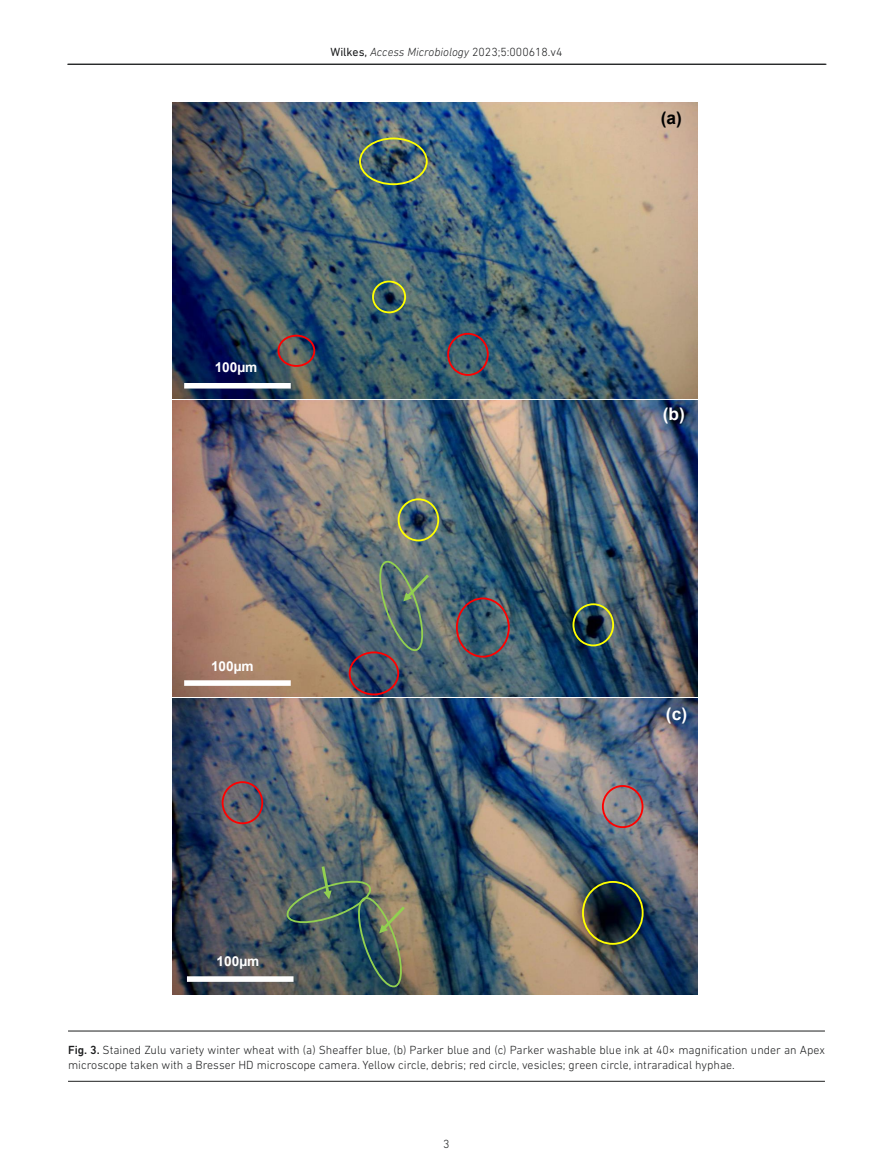
<style>
.page{position:relative;width:893px;height:1174px;background:#fff}
.page>*{position:absolute;margin:0;border:0;box-sizing:border-box;transform-origin:0 0}
.t1{font:700 17.4px "Arial";color:#fff}
.t2{font:700 17.4px "Arial";color:#000}
.t3{font:700 13.65px "Arial";color:#fff}
.t4{font:300 12px/15px "DIN Next LT Pro";color:#1d1e1f}
.t5{font:italic 300 12px "DIN Next LT Pro";color:#1d1e1f}
.s1{font-family:"DIN Next LT Pro Regular 3";font-weight:400;font-style:normal}
.s2{font-family:"DIN Next LT Pro Light 3";font-weight:400;font-style:normal}
.s3{font-weight:500}
</style>
<div class="page">
<hr style="left:67px;top:64px;width:759px;height:1px;background:#1d1e1f">
<hr style="left:68px;top:1030px;width:757px;height:1px;background:#1d1e1f">
<hr style="left:68px;top:1081px;width:757px;height:1px;background:#1d1e1f">
<img style="left:172px;top:102px;width:526px;height:296px">
<img style="left:172px;top:400px;width:526px;height:296px">
<img style="left:172px;top:698px;width:526px;height:296px">
<div style="left:359px;top:137px;width:69px;height:48px;border:2px solid #ff0;border-radius:50%"></div>
<div style="left:372px;top:280px;width:34px;height:33px;border:2px solid #ff0;border-radius:50%"></div>
<div style="left:398px;top:498px;width:41px;height:43px;border:2px solid #ff0;border-radius:50%"></div>
<div style="left:572px;top:603px;width:42px;height:43px;border:2px solid #ff0;border-radius:50%"></div>
<div style="left:582px;top:881px;width:62px;height:63px;border:2px solid #ff0;border-radius:50%"></div>
<div style="left:278px;top:335px;width:37px;height:32px;border:2px solid #f00;border-radius:50%"></div>
<div style="left:447px;top:333px;width:42px;height:43px;border:2px solid #f00;border-radius:50%"></div>
<div style="left:456px;top:597px;width:54px;height:60px;border:2px solid #f00;border-radius:50%"></div>
<div style="left:602px;top:785px;width:41px;height:43px;border:2px solid #f00;border-radius:50%"></div>
<div style="left:222px;top:781px;width:41px;height:43px;border:2px solid #f00;border-radius:50%"></div>
<div style="left:349px;top:651px;width:50px;height:44px;border:2px solid #f00;border-radius:50%"></div>
<div style="left:184px;top:383px;width:107px;height:5px;background:#fff"></div>
<div style="left:184px;top:680px;width:107px;height:6px;background:#fff"></div>
<div style="left:187px;top:976px;width:107px;height:5px;background:#fff"></div>
<svg style="left:285px;top:866px;width:120px;height:125px"></svg>
<svg style="left:378px;top:557px;width:51px;height:98px"></svg>
<p class="t5" style="left:330px;top:45px;width:234px"><span class="s1">Wilkes,</span> Access Microbiology <span class="s2">2023;5:000618.v4</span></p>
<p class="t3" style="left:215px;top:358px;width:44px">100µm</p>
<p class="t3" style="left:211px;top:657px;width:44px">100µm</p>
<p class="t3" style="left:217px;top:952px;width:44px">100µm</p>
<h1 class="t2" style="left:661px;top:106px;width:23px">(a)</h1>
<h1 class="t1" style="left:663px;top:402px;width:24px">(b)</h1>
<h1 class="t1" style="left:666px;top:702px;width:23px">(c)</h1>
<p class="t4" style="left:68px;top:1042px;width:758px"><span class="s3">Fig. 3.</span> Stained Zulu variety winter wheat with (a) Sheaffer blue, (b) Parker blue and (c) Parker washable blue ink at 40× magnification under an Apex microscope taken with a Bresser HD microscope camera. Yellow circle, debris; red circle, vesicles; green circle, intraradical hyphae.</p>
<p class="t4" style="left:443px;top:1136px;width:8px">3</p>
</div>
